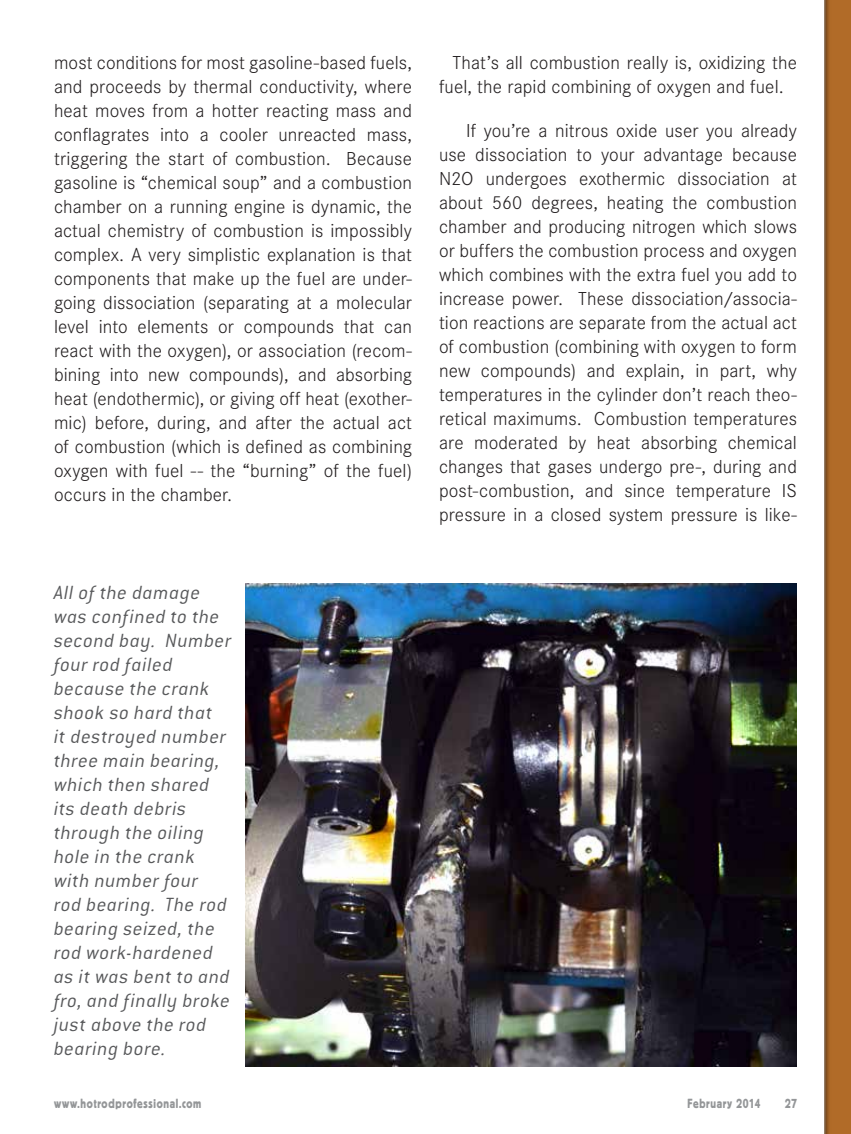
<style>
.page{position:relative;width:851px;height:1134px;background:#fff}
.page>*{position:absolute;margin:0;border:0;box-sizing:border-box;transform-origin:0 0}
.t1{font:italic 300 21px/24px "Conduit ITC";letter-spacing:.03em;color:#58595b}
.Content{font:300 19.5px/24px "Corporate S";letter-spacing:.005em;color:#231f20;text-align:justify}
.t2{font:13.2px "Block BE";letter-spacing:.065em;color:#949698;scale:.82 1}
</style>
<div class="page">
<svg style="left:824px;top:0;width:26px;height:1134px;background:#a96829"></svg>
<img style="left:245px;top:583px;width:551px;height:483px">
<p class="Content" style="left:54px;top:51px;width:359px">most conditions for most gasoline-based fuels, and proceeds by thermal conductivity, where heat moves from a hotter reacting mass and conflagrates into a cooler unreacted mass, triggering the start of combustion. Because gasoline is “chemical soup” and a combustion chamber on a running engine is dynamic, the actual chemistry of combustion is impossibly complex. A very simplistic explanation is that components that make up the fuel are under&shy;going dissociation (separating at a molecular level into elements or compounds that can react with the oxygen), or association (recom&shy;bining into new compounds), and absorbing heat (endothermic), or giving off heat (exother&shy;mic) before, during, and after the actual act of combustion (which is defined as combining oxygen with fuel -- the “burning” of the fuel) occurs in the chamber.</p>
<p class="Content" style="left:439px;top:51px;width:359px;text-indent:13px">That’s all combustion really is, oxidizing the fuel, the rapid combining of oxygen and fuel.</p>
<p class="Content" style="left:439px;top:119px;width:359px;text-indent:27px">If you’re a nitrous oxide user you already use dissociation to your advantage because N2O undergoes exothermic dissociation at about 560 degrees, heating the combustion chamber and producing nitrogen which slows or buffers the combustion process and oxygen which combines with the extra fuel you add to increase power. These dissociation/associa&shy;tion reactions are separate from the actual act of combustion (combining with oxygen to form new compounds) and explain, in part, why temperatures in the cylinder don’t reach theo&shy;retical maximums. Combustion temperatures are moderated by heat absorbing chemical changes that gases undergo pre-, during and post-combustion, and since temperature IS pressure in a closed system pressure is like-</p>
<p class="t1" style="left:54px;top:581px;width:179px">All of the damage was confined to the second bay. Number four rod failed because the crank shook so hard that<br>it destroyed number three main bearing, which then shared its death debris through the oiling hole in the crank with number four<br>rod bearing. The rod bearing seized, the rod work-hardened as it was bent to and fro, and finally broke just above the rod bearing bore.</p>
<p class="t2" style="left:54px;top:1096px;width:181px">www.hotrodprofessional.com</p>
<p class="t2" style="left:687px;top:1096px;width:90px">February 2014</p>
<p class="t2" style="left:785px;top:1096px;width:16px">27</p>
</div>
